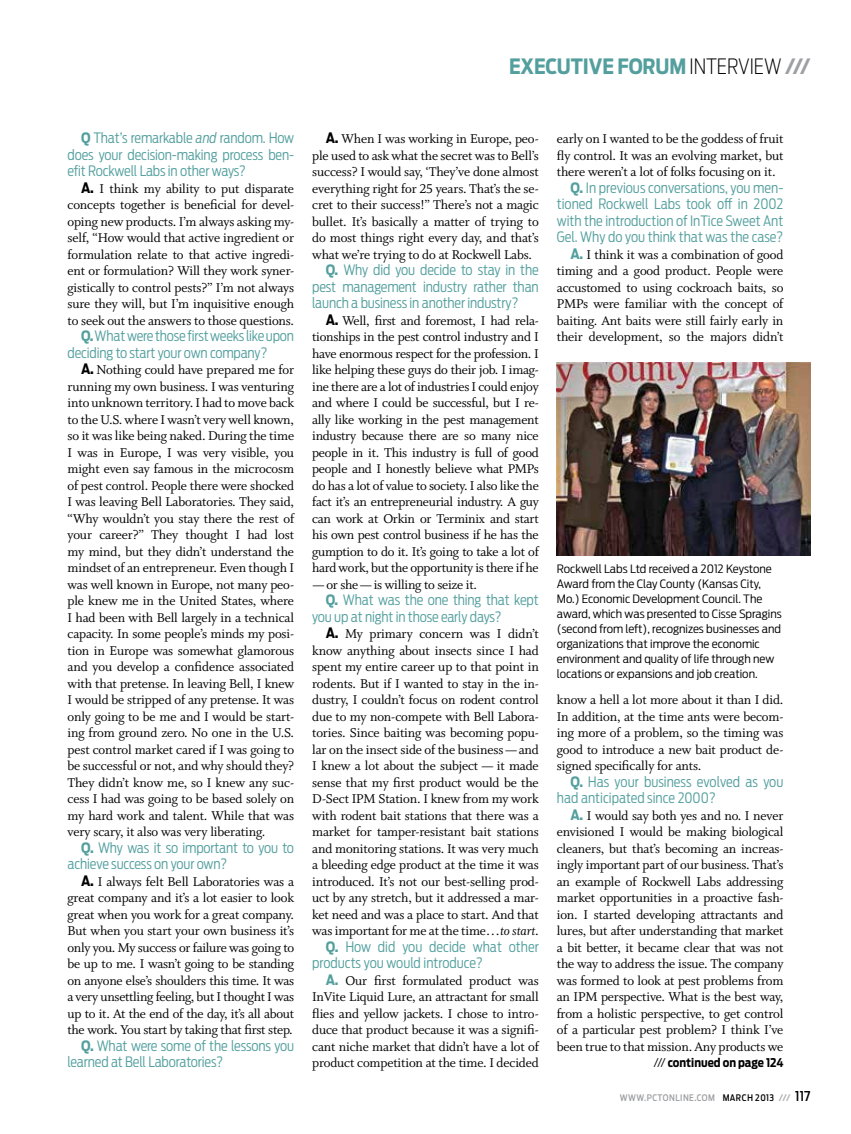
<style>
.page{position:relative;width:851px;height:1134px;background:#fff}
.page>*{position:absolute;margin:0;border:0;box-sizing:border-box;transform-origin:0 0}
.t1{font:700 21px "Antenna Cond";letter-spacing:-.005em;color:#539f9e}
.t2{font:14.25px/16.5px "Whitman Roman LF";letter-spacing:-.01em;color:#000;text-align:justify}
.t3{font:300 14.25px/16.5px "Antenna Cond";letter-spacing:-.01em;color:#539f9e}
.t4{font:700 12px "Antenna Cond";color:#000}
.t5{font:300 11.55px/15px "Antenna Cond";color:#000;scale:1.11 1}
.t6{font:500 9px "Antenna Cond";letter-spacing:.05em;color:#9d9fa2}
.s1{font-weight:200;color:#000}
.s2{color:#9d9fa2}
.s3{font-weight:700}
.s4{font-style:italic}
.s5{font-family:"Antenna Cond";font-weight:700}
.s6{font-family:"Whitman Italic LF"}
.s7{font-family:"Antenna Cond";font-weight:700;color:#539f9e}
.s8{font-weight:300}
.s9{color:#000}
.s10{font-weight:700;color:#b1b4b6}
.s11{font-size:13.5px;color:#000}
</style>
<div class="page">
<img style="left:557px;top:362px;width:253px;height:194px">
<h1 class="t1" style="left:509px;top:54px;width:303px">EXECUTIVE FORUM <span class="s1">INTERVIEW</span> <span class="s2">///</span></h1>
<p class="t3" style="left:68px;top:130px;width:228px;text-align:justify;text-indent:13px"><span class="s3">Q</span> That’s remarkable <span class="s4">and</span> random. How does your decision-making process ben&shy;efit Rockwell Labs in other ways?</p>
<p class="t2" style="left:68px;top:180px;width:228px;text-indent:13px"><span class="s5">A.</span> I think my ability to put disparate concepts together is beneficial for devel&shy;oping new products. I’m always asking my&shy;self, “How would that active ingredient or formulation relate to that active ingredi&shy;ent or formulation? Will they work syner&shy;gistically to control pests?” I’m not always sure they will, but I’m inquisitive enough to seek out the answers to those questions.</p>
<p class="t3" style="left:68px;top:328px;width:228px;text-indent:13px"><span class="s3">Q.</span> What were those first weeks like upon deciding to start your own company?</p>
<p class="t2" style="left:68px;top:362px;width:228px;text-indent:13px"><span class="s5">A.</span> Nothing could have prepared me for running my own business. I was venturing into unknown territory. I had to move back to the U.S. where I wasn’t very well known, so it was like being naked. During the time I was in Europe, I was very visible, you might even say famous in the microcosm of pest control. People there were shocked I was leaving Bell Laboratories. They said, “Why wouldn’t you stay there the rest of your career?” They thought I had lost my mind, but they didn’t understand the mindset of an entrepreneur. Even though I was well known in Europe, not many peo&shy;ple knew me in the United States, where I had been with Bell largely in a technical capacity. In some people’s minds my posi&shy;tion in Europe was somewhat glamorous and you develop a confidence associated with that pretense. In leaving Bell, I knew I would be stripped of any pretense. It was only going to be me and I would be start&shy;ing from ground zero. No one in the U.S. pest control market cared if I was going to be successful or not, and why should they?<br>They didn’t know me, so I knew any suc&shy;cess I had was going to be based solely on my hard work and talent. While that was very scary, it also was very liberating.</p>
<p class="t3" style="left:68px;top:839px;width:228px;text-indent:13px"><span class="s3">Q.</span> Why was it so important to you to achieve success on your own?</p>
<p class="t2" style="left:68px;top:873px;width:228px;text-indent:13px"><span class="s5">A.</span> I always felt Bell Laboratories was a great company and it’s a lot easier to look great when you work for a great company.<br>But when you start your own business it’s only you. My success or failure was going to be up to me. I wasn’t going to be standing on anyone else’s shoulders this time. It was a very unsettling feeling, but I thought I was up to it. At the end of the day, it’s all about the work. You start by taking that first step.</p>
<p class="t3" style="left:68px;top:1037px;width:228px;text-indent:13px"><span class="s3">Q.</span> What were some of the lessons you learned at Bell Laboratories?</p>
<p class="t2" style="left:312px;top:131px;width:228px;text-indent:13px"><span class="s5">A.</span> When I was working in Europe, peo&shy;ple used to ask what the secret was to Bell’s success? I would say, ‘They’ve done almost everything right for 25 years. That’s the se&shy;cret to their success!” There’s not a magic bullet. It’s basically a matter of trying to do most things right every day, and that’s what we’re trying to do at Rockwell Labs.</p>
<p class="t3" style="left:312px;top:262px;width:228px;text-align:justify;text-indent:13px"><span class="s3">Q.</span> Why did you decide to stay in the pest management industry rather than launch a business in another industry?</p>
<p class="t2" style="left:312px;top:312px;width:228px;text-indent:14px"><span class="s5">A.</span> Well, first and foremost, I had rela&shy;tionships in the pest control industry and I have enormous respect for the profession. I like helping these guys do their job. I imag&shy;ine there are a lot of industries I could enjoy and where I could be successful, but I re&shy;ally like working in the pest management industry because there are so many nice people in it. This industry is full of good people and I honestly believe what PMPs do has a lot of value to society. I also like the fact it’s an entrepreneurial industry. A guy can work at Orkin or Terminix and start his own pest control business if he has the gumption to do it. It’s going to take a lot of hard work, but the opportunity is there if he</p>
<p class="t2" style="left:312px;top:576px;width:166px">— or she — is willing to seize it.</p>
<p class="t3" style="left:312px;top:592px;width:228px;text-indent:13px"><span class="s3">Q.</span> What was the one thing that kept you up at night in those early days?</p>
<p class="t2" style="left:312px;top:626px;width:228px;text-indent:13px"><span class="s5">A.</span> My primary concern was I didn’t know anything about insects since I had spent my entire career up to that point in rodents. But if I wanted to stay in the in&shy;dustry, I couldn’t focus on rodent control due to my non-compete with Bell Labora&shy;tories. Since baiting was becoming popu&shy;lar on the insect side of the business — and I knew a lot about the subject — it made sense that my first product would be the D-Sect IPM Station. I knew from my work with rodent bait stations that there was a market for tamper-resistant bait stations and monitoring stations. It was very much a bleeding edge product at the time it was introduced. It’s not our best-selling prod&shy;uct by any stretch, but it addressed a mar&shy;ket need and was a place to start. And that was important for me at the time…<span class="s6">to start</span>.</p>
<p class="t3" style="left:312px;top:938px;width:228px;text-indent:13px"><span class="s3">Q.</span> How did you decide what other products you would introduce?</p>
<p class="t2" style="left:312px;top:973px;width:228px;text-indent:13px"><span class="s7">A.</span> Our first formulated product was InVite Liquid Lure, an attractant for small flies and yellow jackets. I chose to intro&shy;duce that product because it was a signifi&shy;cant niche market that didn’t have a lot of product competition at the time. I decided</p>
<p class="t2" style="left:557px;top:131px;width:228px">early on I wanted to be the goddess of fruit fly control. It was an evolving market, but there weren’t a lot of folks focusing on it.</p>
<p class="t3" style="left:557px;top:179px;width:228px;text-align:justify;text-indent:13px"><span class="s3">Q.</span> In previous conversations, you men&shy;tioned Rockwell Labs took off in 2002 with the introduction of InTice Sweet Ant Gel. Why do you think that was the case?</p>
<p class="t2" style="left:557px;top:247px;width:228px;text-indent:13px"><span class="s7">A.</span> I think it was a combination of good timing and a good product. People were accustomed to using cockroach baits, so PMPs were familiar with the concept of baiting. Ant baits were still fairly early in their development, so the majors didn’t</p>
<p class="t5" style="left:557px;top:561px;width:204px">Rockwell Labs Ltd received a 2012 Keystone Award from the Clay County (Kansas City, Mo.) Economic Development Council. The award, which was presented to Cisse Spragins (second from left), recognizes businesses and organizations that improve the economic environment and quality of life through new locations or expansions and job creation.</p>
<p class="t2" style="left:557px;top:692px;width:228px">know a hell a lot more about it than I did.<br>In addition, at the time ants were becom&shy;ing more of a problem, so the timing was good to introduce a new bait product de&shy;signed specifically for ants.</p>
<p class="t3" style="left:557px;top:774px;width:228px;text-indent:14px"><span class="s3">Q.</span> Has your business evolved as you had anticipated since 2000?</p>
<p class="t2" style="left:557px;top:808px;width:228px;text-indent:13px"><span class="s7">A.</span> I would say both yes and no. I never envisioned I would be making biological cleaners, but that’s becoming an increas&shy;ingly important part of our business. That’s an example of Rockwell Labs addressing market opportunities in a proactive fash&shy;ion. I started developing attractants and lures, but after understanding that market a bit better, it became clear that was not the way to address the issue. The company was formed to look at pest problems from an IPM perspective. What is the best way, from a holistic perspective, to get control of a particular pest problem? I think I’ve been true to that mission. Any products we</p>
<p class="t4" style="left:654px;top:1056px;width:131px"><span class="s8">///</span> continued on page 124</p>
<p class="t6" style="left:619px;top:1093px;width:192px">WWW.PCTONLINE.COM <span class="s9">MARCH 2013</span> <span class="s10">///</span> <span class="s11">117</span></p>
</div>
